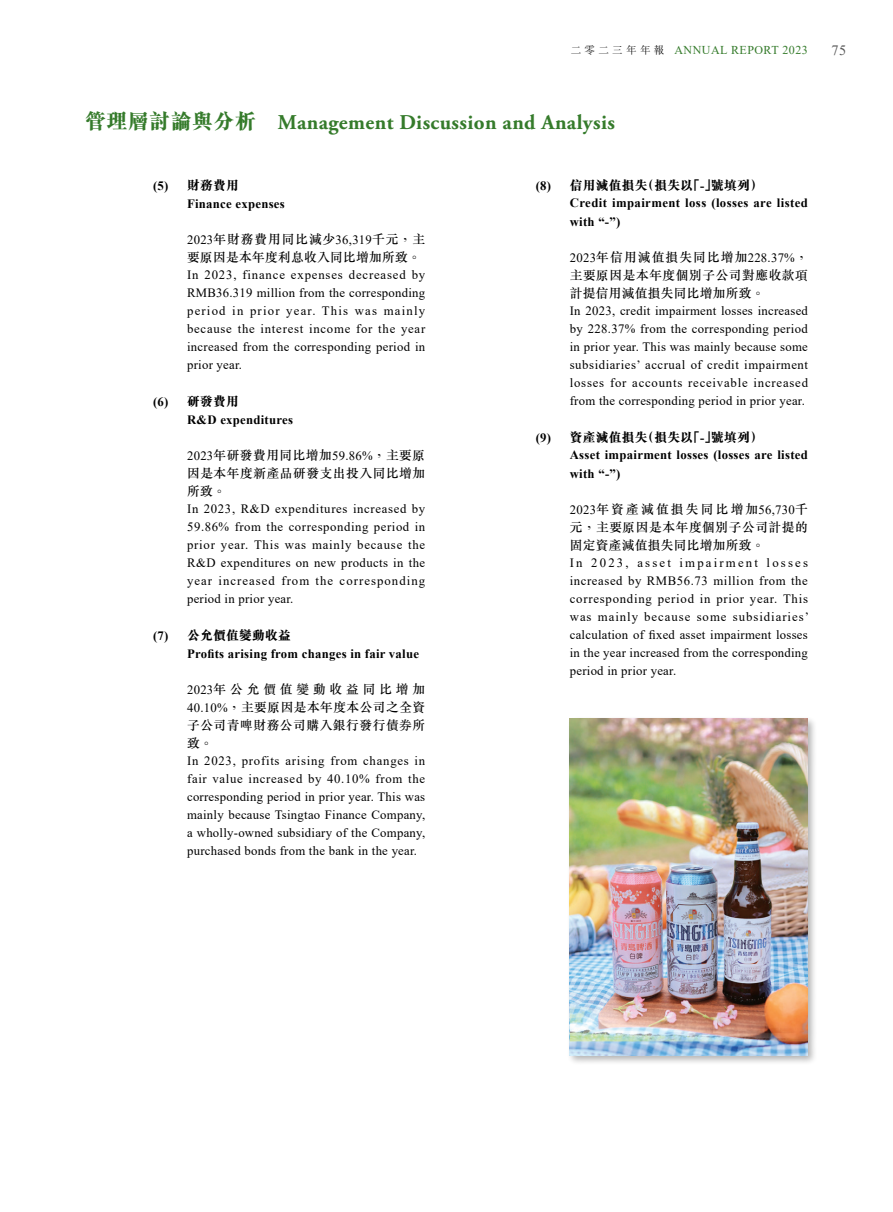
<style>
.page{position:relative;width:893px;height:1212px;background:#fff}
.page>*{position:absolute;margin:0;border:0;box-sizing:border-box;transform-origin:0 0}
.t1{font:700 21px "Adobe Garamond Pro";letter-spacing:.02em;color:#357b2b}
.t2{font:14.25px "Times New Roman";color:#575757}
.t3{font:12.75px/18px "Times New Roman";letter-spacing:.02em;color:#000;text-align:justify}
.t4{font:500 12.75px/18px "M Sung HK";letter-spacing:.04em;color:#000;text-align:justify}
.t5{font:700 12.75px/18.8px "Times New Roman";letter-spacing:.02em;color:#000}
.t6{font:800 12.75px "M Sung HK";letter-spacing:.02em;color:#000}
.t7{font:500 12.75px/18px "M Sung HK";letter-spacing:.02em;color:#000}
.t8{font:12px "Times New Roman";letter-spacing:.04em;color:#357b2b}
.s1{font-family:"M Sung HK";font-weight:300;font-size:10.5px;color:#000}
.s2{font-family:"M Sung HK";font-weight:800}
.s3{font-family:"Times New Roman";font-weight:700}
.s4{font-family:"Times New Roman";font-weight:400}
</style>
<div class="page">
<div style="left:567px;top:715px;width:251px;height:350px;background:#000;opacity:.3"></div>
<img style="left:570px;top:719px;width:238px;height:336px">
<p class="t8" style="left:571px;top:41px;width:239px"><span class="s1">二零二三年年報</span> ANNUAL REPORT 2023</p>
<p class="t2" style="left:831px;top:40px;width:16px">75</p>
<h1 class="t1" style="left:85px;top:110px;width:532px"><span class="s2">管理層討論與分析　</span>Management Discussion and Analysis</h1>
<p class="t6" style="left:153px;top:179px;width:87px"><span class="s3">(5)</span> 財務費用</p>
<p class="t5" style="left:187px;top:194px;width:99px">Finance expenses</p>
<p class="t7" style="left:187px;top:230px;width:240px"><span class="s4">2023</span>年財務費用同比減少<span class="s4">36,319</span>千元，主要原因是本年度利息收入同比增加所致。</p>
<p class="t3" style="left:187px;top:266px;width:240px">In 2023, finance expenses decreased by RMB36.319 million from the corresponding period in prior year. This was mainly because the interest income for the year increased from the corresponding period in prior year.</p>
<p class="t6" style="left:153px;top:395px;width:87px"><span class="s3">(6)</span> 研發費用</p>
<p class="t5" style="left:187px;top:410px;width:107px">R&amp;D expenditures</p>
<p class="t4" style="left:187px;top:446px;width:240px"><span class="s4">2023</span>年研發費用同比增加<span class="s4">59.86%</span>，主要原因是本年度新產品研發支出投入同比增加所致。</p>
<p class="t3" style="left:187px;top:500px;width:240px">In 2023, R&amp;D expenditures increased by 59.86% from the corresponding period in prior year. This was mainly because the R&amp;D expenditures on new products in the year increased from the corresponding period in prior year.</p>
<p class="t6" style="left:153px;top:629px;width:139px"><span class="s3">(7)</span> 公允價值變動收益</p>
<p class="t5" style="left:187px;top:644px;width:233px">Profits arising from changes in fair value</p>
<p class="t4" style="left:187px;top:680px;width:240px"><span class="s4">2023</span>年公允價值變動收益同比增加<span class="s4">40.10%</span>，主要原因是本年度本公司之全資子公司青啤財務公司購入銀行發行債券所致。</p>
<p class="t3" style="left:187px;top:752px;width:240px">In 2023, profits arising from changes in fair value increased by 40.10% from the corresponding period in prior year. This was mainly because Tsingtao Finance Company, a wholly-owned subsidiary of the Company, purchased bonds from the bank in the year.</p>
<p class="t6" style="left:536px;top:179px;width:229px"><span class="s3">(8)</span> 信用減值損失（損失以「<span class="s3">-</span>」號填列）</p>
<p class="t5" style="left:570px;top:193px;width:240px">Credit impairment loss (losses are listed with “-”)</p>
<p class="t4" style="left:570px;top:248px;width:240px"><span class="s4">2023</span>年信用減值損失同比增加<span class="s4">228.37%</span>，主要原因是本年度個別子公司對應收款項計提信用減值損失同比增加所致。</p>
<p class="t3" style="left:570px;top:302px;width:240px">In 2023, credit impairment losses increased by 228.37% from the corresponding period in prior year. This was mainly because some subsidiaries’ accrual of credit impairment losses for accounts receivable increased from the corresponding period in prior year.</p>
<p class="t6" style="left:536px;top:431px;width:229px"><span class="s3">(9)</span> 資產減值損失（損失以「<span class="s3">-</span>」號填列）</p>
<p class="t5" style="left:570px;top:445px;width:240px">Asset impairment losses (losses are listed with “-”)</p>
<p class="t4" style="left:570px;top:500px;width:240px"><span class="s4">2023</span>年資產減值損失同比增加<span class="s4">56,730</span>千元，主要原因是本年度個別子公司計提的固定資產減值損失同比增加所致。</p>
<p class="t3" style="left:570px;top:554px;width:241px">In 2023, asset impairment losses increased by RMB56.73 million from the corresponding period in prior year. This was mainly because some subsidiaries’ calculation of fixed asset impairment losses in the year increased from the corresponding period in prior year.</p>
</div>
